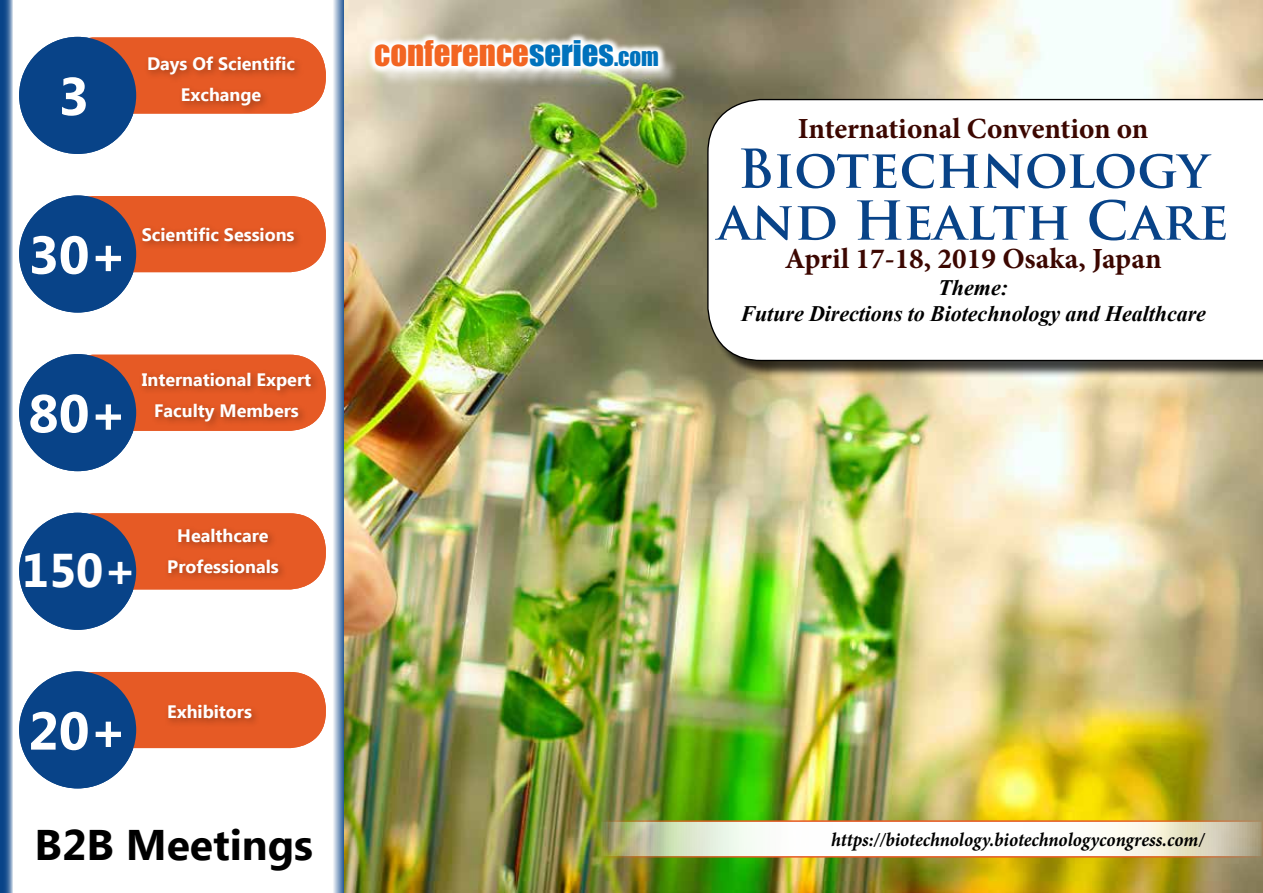
<style>
.page{position:relative;width:1263px;height:893px;background:#fff}
.page>*{position:absolute;margin:0;border:0;box-sizing:border-box;transform-origin:0 0}
.t1{font:700 53.25px "Ebrima";color:#fff}
.t2{font:700 52.2px/51.9px "Trajan Pro";color:#084388;text-align:center}
.t3{font:700 47.25px "Ebrima";color:#fff}
.t4{font:700 42.75px "Ebrima";color:#000}
.t5{font:32.7px "Impact";color:#f26522}
.t6{font:700 29.25px "Minion Pro";letter-spacing:-.005em;color:#3c0701}
.t7{font:italic 700 22.05px/26.5px "Times New Roman";letter-spacing:-.005em;color:#000;text-align:center}
.t8{font:italic 700 19.5px "Minion Pro";letter-spacing:-.005em;color:#000;scale:.95 1}
.t9{font:700 18px/30.9px "Ebrima";color:#fff;text-align:center}
.s1{color:#0072bc}
.s2{font-size:22.95px;color:#0072bc}
</style>
<div class="page">
<svg style="left:333px;top:0;width:12px;height:893px;background:#8da8c8"></svg>
<img style="left:345px;top:0;width:918px;height:893px">
<div style="left:378px;top:44px;width:301px;height:43px;background:#fff;opacity:.75"></div>
<svg style="left:366px;top:32px;width:301px;height:44px"></svg>
<svg style="left:597px;top:820px;width:666px;height:38px"></svg>
<div style="left:58px;top:37px;width:268px;height:77px;background:#e65a25;border-radius:36px"></div>
<div style="left:19px;top:37px;width:117px;height:117px;background:#084388;border-radius:50%"></div>
<div style="left:144px;top:53px;width:160px;height:62px;background:#000;opacity:.3"></div>
<div style="left:58px;top:196px;width:268px;height:76px;background:#e65a25;border-radius:36px"></div>
<div style="left:19px;top:195px;width:117px;height:118px;background:#084388;border-radius:50%"></div>
<div style="left:138px;top:224px;width:165px;height:27px;background:#000;opacity:.3"></div>
<div style="left:58px;top:355px;width:268px;height:76px;background:#e65a25;border-radius:36px"></div>
<div style="left:19px;top:354px;width:117px;height:117px;background:#084388;border-radius:50%"></div>
<div style="left:138px;top:369px;width:182px;height:61px;background:#000;opacity:.3"></div>
<div style="left:58px;top:513px;width:268px;height:76px;background:#e65a25;border-radius:36px"></div>
<div style="left:19px;top:513px;width:117px;height:117px;background:#084388;border-radius:50%"></div>
<div style="left:164px;top:525px;width:124px;height:57px;background:#000;opacity:.3"></div>
<div style="left:58px;top:672px;width:268px;height:76px;background:#e65a25;border-radius:36px"></div>
<div style="left:19px;top:671px;width:117px;height:117px;background:#084388;border-radius:50%"></div>
<div style="left:164px;top:701px;width:97px;height:27px;background:#000;opacity:.3"></div>
<svg style="left:0;top:0;width:13px;height:893px;background:#3d6ba1"></svg>
<div style="left:709px;top:101px;width:554px;height:277px;background:#000;opacity:.75"></div>
<svg style="left:707px;top:99px;width:556px;height:262px"></svg>
<h1 class="t1" style="left:58px;top:57px;width:32px">3</h1>
<p class="t9" style="left:147px;top:49px;width:150px">Days Of Scientific<br>Exchange</p>
<h1 class="t1" style="left:28px;top:215px;width:100px">30+</h1>
<p class="t9" style="left:142px;top:220px;width:154px">Scientific Sessions</p>
<h1 class="t1" style="left:28px;top:374px;width:100px">80+</h1>
<p class="t9" style="left:142px;top:365px;width:171px">International Expert<br>Faculty Members</p>
<h3 class="t3" style="left:22px;top:535px;width:116px">150+</h3>
<p class="t9" style="left:167px;top:521px;width:113px">Healthcare<br>Professionals</p>
<h1 class="t1" style="left:28px;top:691px;width:100px">20+</h1>
<p class="t9" style="left:167px;top:697px;width:86px">Exhibitors</p>
<h3 class="t4" style="left:35px;top:813px;width:280px">B2B Meetings</h3>
<h3 class="t5" style="left:374px;top:28px;width:286px">CONFERENCE<span class="s1">SERIES</span><span class="s2">.COM</span></h3>
<h3 class="t6" style="left:798px;top:108px;width:352px">International Convention on</h3>
<h2 class="t2" style="left:718px;top:143px;width:512px">Biotechnology and Health Care</h2>
<h3 class="t6" style="left:785px;top:238px;width:378px">April 17-18, 2019 Osaka, Japan</h3>
<p class="t7" style="left:740px;top:273px;width:467px">Theme:<br>Future Directions to Biotechnology and Healthcare</p>
<p class="t8" style="left:831px;top:826px;width:394px">https://biotechnology.biotechnologycongress.com/</p>
</div>
